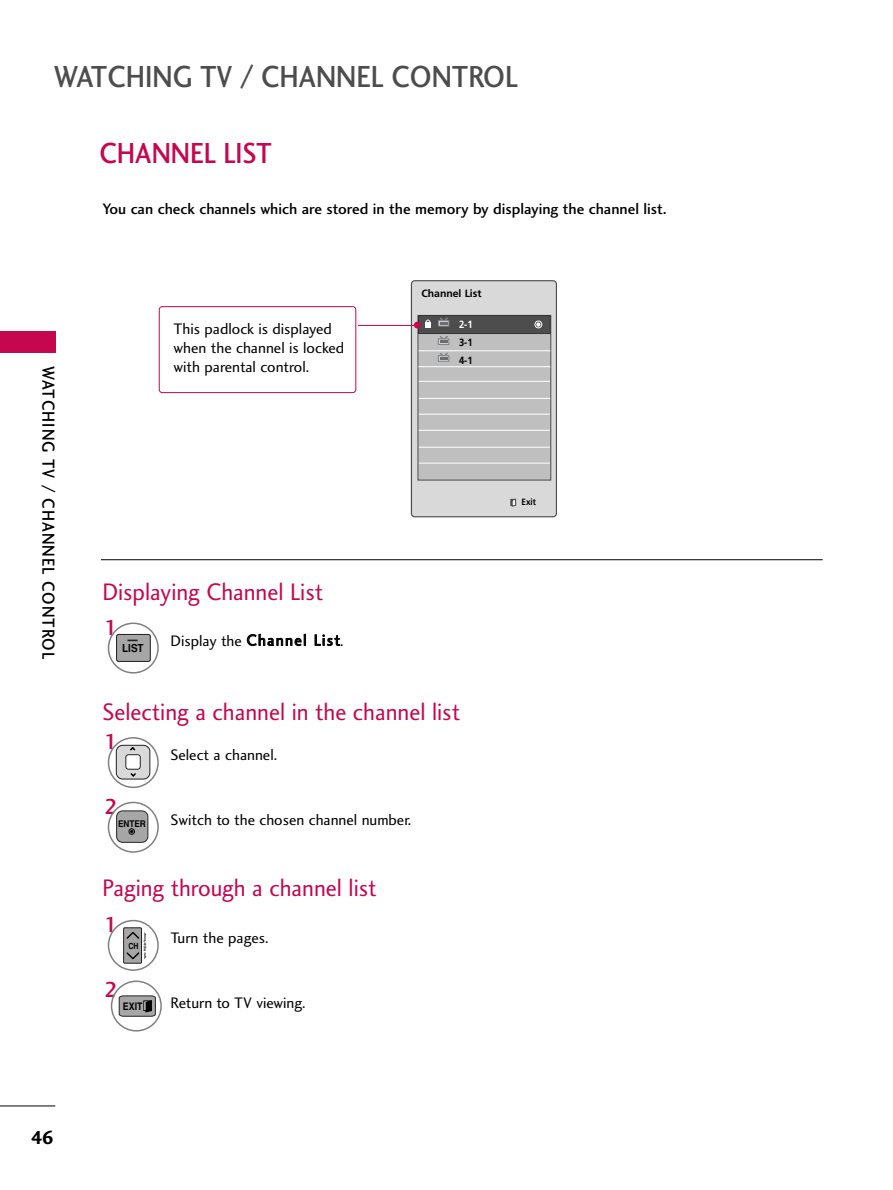
<style>
.page{position:relative;width:893px;height:1190px;background:#fff}
.page>*{position:absolute;margin:0;border:0;box-sizing:border-box;transform-origin:0 0}
.t1{font:31.5px "Charlotte Sans Medium Plain";color:#4d4d4d;scale:.9 1}
.t2{font:30px "Charlotte Sans Medium Plain";color:#c50750;scale:.9 1}
.t3{font:24.75px "Charlotte Sans Book Plain";color:#c50750;scale:.95 1}
.t4{font:22.5px "Charlotte Sans Medium Plain";color:#c50750}
.t5{font:19.5px "Charlotte Sans Bold Plain";color:#000}
.t6{font:18px "Charlotte Sans Medium Plain";letter-spacing:.06em;color:#000;scale:.9 1}
.t7{font:15.75px/18.9px "Charlotte Sans Book Plain";color:#000}
.t8{font:15.75px "Charlotte Sans Medium Plain";color:#000}
.t9{font:15.75px "Charlotte Sans Book Plain";letter-spacing:.085em;color:#000}
.t10{font:700 10.95px "Helvetica";color:#000;scale:.9 1}
.t11{font:700 10.5px "Frutiger";letter-spacing:-.005em;color:#000}
.t12{font:700 10.5px/18px "Frutiger";letter-spacing:-.005em;color:#000;scale:.9 1}
.t13{font:700 10.5px "Frutiger";color:#fff;scale:.9 1}
.t14{font:700 10.35px "Helvetica";color:#000;scale:.85 1}
.t15{font:700 9.15px "Helvetica";color:#000;scale:.9 1}
.t16{font:700 9px "Frutiger";color:#000;scale:.9 1}
.t17{font:700 8.4px "Helvetica";color:#000;scale:.83 1}
.t18{font:700 3.45px/3.2px "Helvetica";color:#000;text-align:justify}
</style>
<div class="page">
<div style="left:0;top:332px;width:55px;height:21px;background:#c50750"></div>
<hr style="left:0;top:1105px;width:55px;height:1px;background:#000">
<hr style="left:101px;top:559px;width:721px;height:1px;background:#000">
<div style="left:116px;top:634px;width:35px;height:28px;background:#a6a6a6;border:1px solid #231f20;border-radius:2px"></div>
<svg style="left:127px;top:639px;width:11px;height:2px"></svg>
<div style="left:108px;top:622px;width:51px;height:51px;border:2px solid #808080;border-radius:50%"></div>
<svg style="left:109px;top:738px;width:48px;height:48px"></svg>
<div style="left:116px;top:745px;width:34px;height:34px;background:#d9d9d9;border:1px solid #231f20;border-radius:6px"></div>
<div style="left:126px;top:754px;width:14px;height:15px;background:#fff;border:1px solid #262626;border-radius:3px"></div>
<svg style="left:130px;top:747px;width:5px;height:3px"></svg>
<svg style="left:131px;top:773px;width:5px;height:3px"></svg>
<div style="left:108px;top:737px;width:51px;height:51px;border:2px solid #808080;border-radius:50%"></div>
<div style="left:116px;top:810px;width:32px;height:32px;background:#a6a6a6;border:1px solid #262626;border-radius:6px"></div>
<svg style="left:129px;top:828px;width:6px;height:6px"></svg>
<div style="left:108px;top:801px;width:51px;height:51px;border:2px solid #808080;border-radius:50%"></div>
<div style="left:123px;top:927px;width:19px;height:36px;background:#a6a6a6;border:1px solid #231f20"></div>
<svg style="left:126px;top:931px;width:20px;height:8px"></svg>
<svg style="left:126px;top:952px;width:20px;height:7px"></svg>
<div style="left:108px;top:919px;width:51px;height:51px;border:2px solid #808080;border-radius:50%"></div>
<div style="left:412px;top:281px;width:143px;height:235px;background:#d9d9d9;border-radius:3px"></div>
<div style="left:411px;top:280px;width:146px;height:237px;border:1px solid #4d4d4d;border-radius:3px"></div>
<div style="left:418px;top:315px;width:132px;height:165px;background:#bfbfbf"></div>
<div style="left:418px;top:315px;width:133px;height:165px;border:1px solid #4d4d4d"></div>
<hr style="left:418px;top:350px;width:132px;height:1px;background:#fff">
<hr style="left:418px;top:366px;width:132px;height:1px;background:#fff">
<hr style="left:418px;top:381px;width:132px;height:1px;background:#fff">
<hr style="left:419px;top:398px;width:131px;height:1px;background:#fff">
<hr style="left:419px;top:414px;width:131px;height:1px;background:#fff">
<hr style="left:418px;top:430px;width:132px;height:1px;background:#fff">
<hr style="left:419px;top:447px;width:131px;height:1px;background:#fff">
<hr style="left:419px;top:463px;width:131px;height:1px;background:#fff">
<div style="left:418px;top:316px;width:132px;height:17px;background:#4d4d4d"></div>
<div style="left:418px;top:315px;width:132px;height:19px;border:1px solid #333"></div>
<svg style="left:536px;top:323px;width:4px;height:3px"></svg>
<div style="left:534px;top:321px;width:8px;height:7px;border:1px solid #fff;border-radius:50%"></div>
<div style="left:438px;top:320px;width:11px;height:6px;border:1px solid #808285"></div>
<svg style="left:438px;top:317px;width:11px;height:7px"></svg>
<div style="left:438px;top:338px;width:11px;height:7px;border:1px solid #808285"></div>
<svg style="left:438px;top:336px;width:11px;height:7px"></svg>
<div style="left:438px;top:355px;width:11px;height:6px;border:1px solid #808285"></div>
<svg style="left:438px;top:353px;width:11px;height:7px"></svg>
<svg style="left:510px;top:499px;width:6px;height:8px"></svg>
<svg style="left:414px;top:319px;width:17px;height:9px"></svg>
<hr style="left:358px;top:325px;width:57px;height:1px;background:#c50750">
<div style="left:159px;top:306px;width:197px;height:87px;border:1px solid #c50750;border-radius:3px"></div>
<svg style="left:119px;top:995px;width:37px;height:21px"></svg>
<div style="left:111px;top:980px;width:51px;height:51px;border:2px solid #808080;border-radius:50%"></div>
<h1 class="t1" style="left:54px;top:64px;width:517px">WATCHING TV / CHANNEL CONTROL</h1>
<h2 class="t2" style="left:99px;top:142px;width:193px">CHANNEL LIST</h2>
<p class="t8" style="left:102px;top:203px;width:566px">You can check channels which are stored in the memory by displaying the channel list.</p>
<p class="t6" style="left:55px;top:366px;width:327px;rotate:90deg">WATCHING TV / CHANNEL CONTROL</p>
<p class="t5" style="left:31px;top:1129px;width:25px">46</p>
<p class="t7" style="left:173px;top:321px;width:172px">This padlock is displayed when the channel is locked with parental control.</p>
<p class="t11" style="left:421px;top:289px;width:62px">Channel List</p>
<p class="t13" style="left:459px;top:320px;width:17px">2-1</p>
<p class="t12" style="left:459px;top:334px;width:17px">3-1<br>4-1</p>
<h3 class="t3" style="left:102px;top:582px;width:234px">Displaying Channel List</h3>
<h3 class="t4" style="left:105px;top:618px;width:15px">1</h3>
<p class="t10" style="left:122px;top:644px;width:25px">LIST</p>
<p class="t9" style="left:170px;top:634px;width:175px">Display the Channel List.</p>
<h3 class="t3" style="left:102px;top:702px;width:378px">Selecting a channel in the channel list</h3>
<h3 class="t4" style="left:105px;top:733px;width:15px">1</h3>
<h3 class="t4" style="left:105px;top:797px;width:15px">2</h3>
<p class="t15" style="left:118px;top:820px;width:32px">ENTER</p>
<p class="t7" style="left:170px;top:747px;width:108px">Select a channel.</p>
<p class="t7" style="left:170px;top:811px;width:242px">Switch to the chosen channel number.</p>
<h3 class="t3" style="left:102px;top:878px;width:290px">Paging through a channel list</h3>
<h3 class="t4" style="left:105px;top:916px;width:15px">1</h3>
<h3 class="t4" style="left:105px;top:980px;width:15px">2</h3>
<p class="t17" style="left:128px;top:943px;width:14px">CH</p>
<p class="t18" style="left:144px;top:939px;width:4px">P A G E</p>
<p class="t14" style="left:123px;top:1002px;width:24px">EXIT</p>
<p class="t7" style="left:170px;top:929px;width:99px">Turn the pages.</p>
<p class="t7" style="left:170px;top:994px;width:137px">Return to TV viewing.</p>
<p class="t16" style="left:521px;top:498px;width:18px">Exit</p>
</div>
